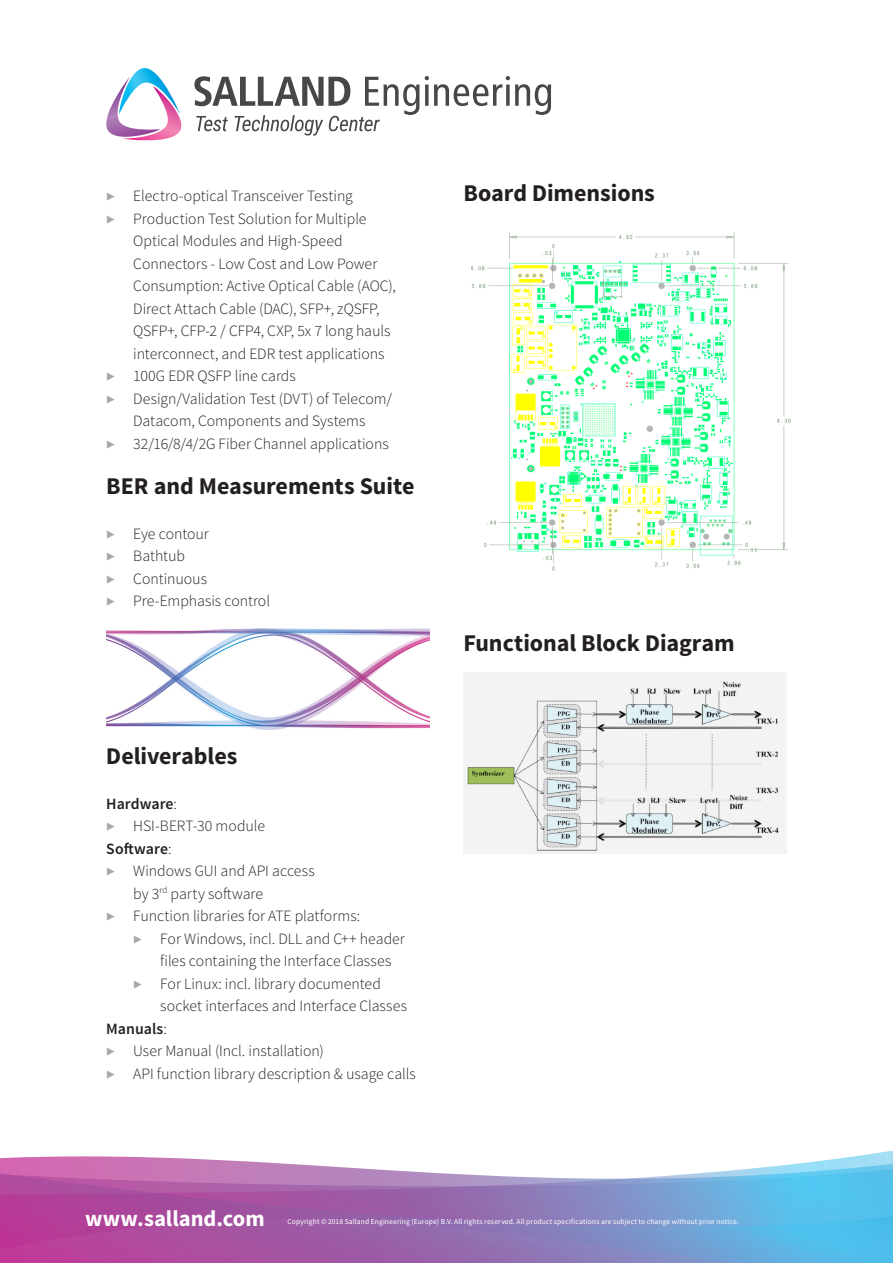
<style>
.page{position:relative;width:893px;height:1263px;background:#fff}
.page>*{position:absolute;margin:0;border:0;box-sizing:border-box;transform-origin:0 0}
.Headline_Text{font:700 24px "Source Sans Pro";letter-spacing:-.005em;color:#231f20}
.t1{font:700 22.5px "Source Sans Pro";color:#fff}
.t2{font:300 15.75px/22.5px "Source Sans Pro";color:#231f20}
.Floating_Text{font:600 15.75px "Source Sans Pro";color:#231f20}
.t3{font:7.5px "Source Sans Pro";letter-spacing:.02em;color:#fff}
.s1{color:#a8a9ad}
.s2{font-weight:300}
</style>
<div class="page">
<svg style="left:0;top:1150px;width:893px;height:13px"></svg>
<svg style="left:0;top:1163px;width:893px;height:100px;background:#9881be"></svg>
<svg style="left:106px;top:68px;width:445px;height:73px"></svg>
<img style="left:106px;top:629px;width:323px;height:100px">
<img style="left:471px;top:232px;width:320px;height:339px">
<img style="left:463px;top:673px;width:324px;height:181px">
<p class="t2" style="left:106px;top:185px;width:248px"><span class="s1">▶</span> Electro-optical Transceiver Testing</p>
<p class="t2" style="left:133px;top:207px;width:264px;text-indent:-27px"><span class="s1">▶</span> Production Test Solution for Multiple Optical Modules and High-Speed Connectors - Low Cost and Low Power Consumption: Active Optical Cable (AOC), Direct Attach Cable (DAC), SFP+, zQSFP, QSFP+, CFP-2 / CFP4, CXP, 5x 7 long hauls interconnect, and EDR test applications</p>
<p class="t2" style="left:106px;top:365px;width:191px"><span class="s1">▶</span> 100G EDR QSFP line cards</p>
<p class="t2" style="left:106px;top:387px;width:287px;text-align:center"><span class="s1">▶</span> Design/Validation Test (DVT) of Telecom/<br>Datacom, Components and Systems</p>
<p class="t2" style="left:106px;top:432px;width:284px"><span class="s1">▶</span> 32/16/8/4/2G Fiber Channel applications</p>
<p class="Headline_Text" style="left:106px;top:470px;width:310px">BER and Measurements Suite</p>
<p class="t2" style="left:106px;top:522px;width:104px"><span class="s1">▶</span> Eye contour</p>
<p class="t2" style="left:106px;top:545px;width:80px"><span class="s1">▶</span> Bathtub</p>
<p class="t2" style="left:106px;top:567px;width:102px"><span class="s1">▶</span> Continuous</p>
<p class="t2" style="left:106px;top:590px;width:165px"><span class="s1">▶</span> Pre-Emphasis control</p>
<p class="Headline_Text" style="left:106px;top:740px;width:133px">Deliverables</p>
<p class="Floating_Text" style="left:106px;top:793px;width:72px">Hardware<span class="s2">:</span></p>
<p class="t2" style="left:106px;top:815px;width:160px"><span class="s1">▶</span> HSI-BERT-30 module</p>
<p class="Floating_Text" style="left:106px;top:838px;width:67px">Software<span class="s2">:</span></p>
<p class="t2" style="left:133px;top:860px;width:183px;text-indent:-27px"><span class="s1">▶</span> Windows GUI and API access by 3<sup>rd</sup> party software</p>
<p class="t2" style="left:106px;top:905px;width:255px"><span class="s1">▶</span> Function libraries for ATE platforms:</p>
<p class="t2" style="left:160px;top:927px;width:246px;text-indent:-27px"><span class="s1">▶</span> For Windows, incl. DLL and C++ header files containing the Interface Classes</p>
<p class="t2" style="left:160px;top:972px;width:248px;text-indent:-27px"><span class="s1">▶</span> For Linux: incl. library documented socket interfaces and Interface Classes</p>
<p class="Floating_Text" style="left:106px;top:1018px;width:62px">Manuals<span class="s2">:</span></p>
<p class="t2" style="left:106px;top:1040px;width:219px"><span class="s1">▶</span> User Manual (Incl. installation)</p>
<p class="t2" style="left:106px;top:1062px;width:311px"><span class="s1">▶</span> API function library description &amp; usage calls</p>
<p class="Headline_Text" style="left:463px;top:178px;width:193px">Board Dimensions</p>
<p class="Headline_Text" style="left:463px;top:628px;width:273px">Functional Block Diagram</p>
<h2 class="t1" style="left:85px;top:1204px;width:181px">www.salland.com</h2>
<p class="t3" style="left:287px;top:1217px;width:453px">Copyright © 2018 Salland Engineering (Europe) B.V. All rights reserved. All product specifications are subject to change without prior notice.</p>
</div>
